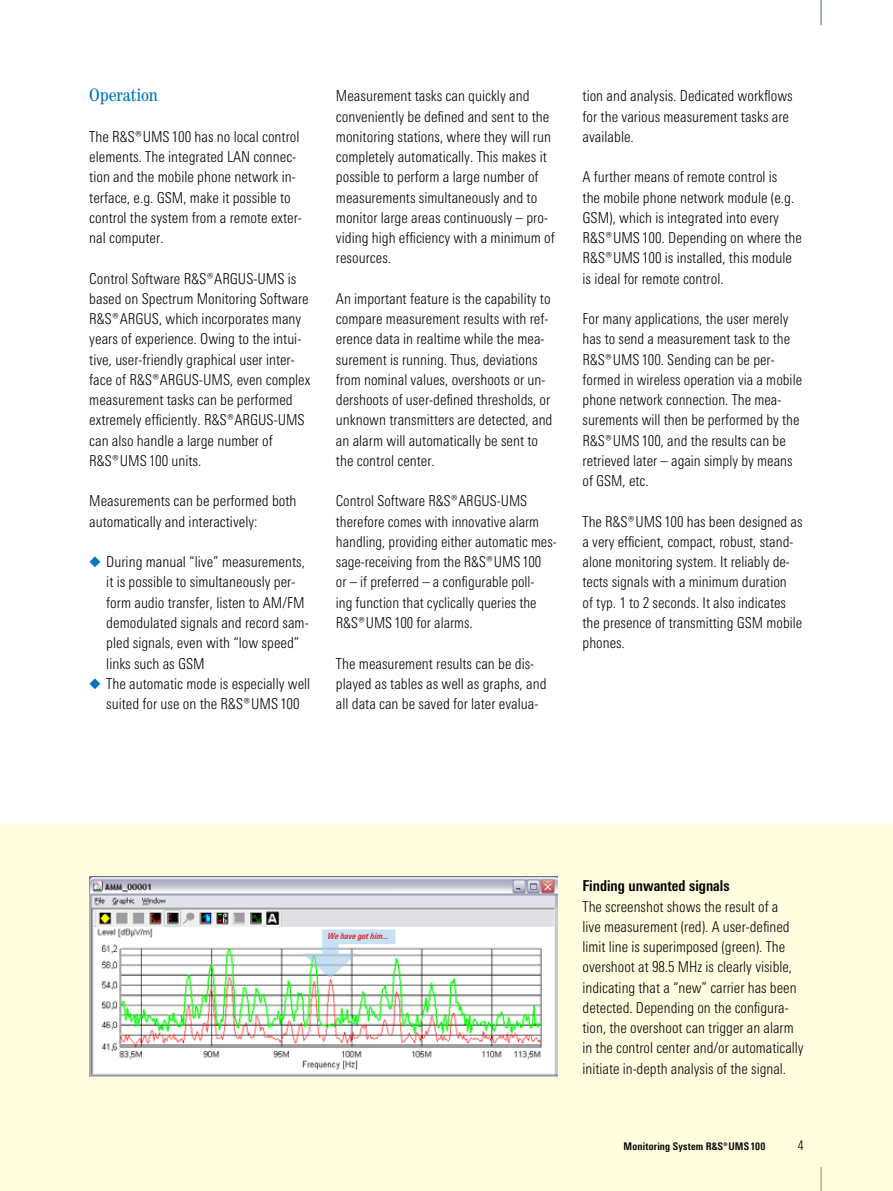
<style>
.page{position:relative;width:893px;height:1191px;background:#fff}
.page>*{position:absolute;margin:0;border:0;box-sizing:border-box;transform-origin:0 0}
.t1{font:condensed 18px "Century";letter-spacing:-.005em;color:#0076bd}
.t2{font:300 15px/20.2px "RS Univers Cond";color:#000}
.t3{font:700 15px "RS Univers Cond";color:#000}
.t4{font:700 10.5px "RS Univers Cond";letter-spacing:.02em;color:#000}
.t5{font:italic 700 8.4px "RS Univers Cond";color:#e32125}
.s1{color:#0076bd}
</style>
<div class="page">
<svg style="left:821px;top:0;width:1px;height:25px"></svg>
<div style="left:0;top:824px;width:892px;height:367px;background:#fffce0"></div>
<img style="left:89px;top:877px;width:468px;height:199px">
<svg style="left:303px;top:929px;width:92px;height:49px;background:#d7e5e9"></svg>
<p class="t1" style="left:89px;top:84px;width:70px">Operation</p>
<p class="t2" style="left:89px;top:126px;width:214px">The ¸UMS 100 has no local control elements. The integrated LAN connec&shy;tion and the mobile phone network in&shy;terface, e.g. GSM, make it possible to control the system from a remote exter&shy;nal computer.</p>
<p class="t2" style="left:89px;top:268px;width:223px">Control Software ¸ARGUS-UMS is based on Spectrum Monitoring Software ¸ARGUS, which incorporates many years of experience. Owing to the intui&shy;tive, user-friendly graphical user inter&shy;face of ¸ARGUS-UMS, even complex measurement tasks can be performed extremely efficiently. ¸-ARGUS‑UMS can also handle a large number of ¸UMS 100 units.</p>
<p class="t2" style="left:89px;top:491px;width:209px">Measurements can be performed both automatically and interactively:</p>
<p class="t2" style="left:106px;top:552px;width:204px;text-indent:-17px"><span class="s1">◆</span> During manual “live” measurements, it is possible to simultaneously per&shy;form audio transfer, listen to AM/FM demodulated signals and record sam&shy;pled signals, even with “low speed” links such as GSM</p>
<p class="t2" style="left:89px;top:673px;width:223px;text-align:center"><span class="s1">◆</span> The automatic mode is especially well suited for use on the ¸UMS 100</p>
<p class="t2" style="left:336px;top:86px;width:220px">Measurement tasks can quickly and conveniently be defined and sent to the monitoring stations, where they will run completely automatically. This makes it possible to perform a large number of measurements simultaneously and to monitor large areas continuously – pro&shy;viding high efficiency with a minimum of resources.</p>
<p class="t2" style="left:336px;top:288px;width:218px">An important feature is the capability to compare measurement results with ref&shy;erence data in realtime while the mea&shy;surement is running. Thus, deviations from nominal values, overshoots or un&shy;dershoots of user-defined thresholds, or unknown transmitters are detected, and an alarm will automatically be sent to the control center.</p>
<p class="t2" style="left:336px;top:491px;width:222px">Control Software ¸ARGUS-UMS therefore comes with innovative alarm handling, providing either automatic mes&shy;sage-receiving from the ¸UMS 100<br>or – if preferred – a configurable poll-<br>ing function that cyclically queries the ¸UMS 100 for alarms.</p>
<p class="t2" style="left:336px;top:653px;width:212px">The measurement results can be dis&shy;played as tables as well as graphs, and all data can be saved for later evalua-</p>
<p class="t2" style="left:583px;top:86px;width:212px">tion and analysis. Dedicated workflows for the various measurement tasks are available.</p>
<p class="t2" style="left:583px;top:167px;width:221px">A further means of remote control is<br>the mobile phone network module (e.g.<br>GSM), which is integrated into every ¸UMS 100. Depending on where the ¸UMS 100 is installed, this module is ideal for remote control.</p>
<p class="t2" style="left:583px;top:309px;width:221px">For many applications, the user merely has to send a measurement task to the ¸UMS 100. Sending can be per&shy;formed in wireless operation via a mobile phone network connection. The mea&shy;surements will then be performed by the ¸UMS 100, and the results can be retrieved later – again simply by means of GSM, etc.</p>
<p class="t2" style="left:583px;top:511px;width:222px">The ¸UMS 100 has been designed as a very efficient, compact, robust, stand&shy;alone monitoring system. It reliably de&shy;tects signals with a minimum duration<br>of typ. 1 to 2 seconds. It also indicates the presence of transmitting GSM mobile phones.</p>
<p class="t5" style="left:328px;top:931px;width:62px">We have got him...</p>
<p class="t3" style="left:583px;top:877px;width:149px">Finding unwanted signals</p>
<p class="t2" style="left:583px;top:896px;width:223px">The screenshot shows the result of a<br>live measurement (red). A user-defined limit line is superimposed (green). The overshoot at 98.5 MHz is clearly visible, indicating that a “new” carrier has been detected. Depending on the configura&shy;tion, the overshoot can trigger an alarm in the control center and/or automatically initiate in-depth analysis of the signal.</p>
<p class="t4" style="left:624px;top:1139px;width:143px">Monitoring System ¸UMS100</p>
</div>
